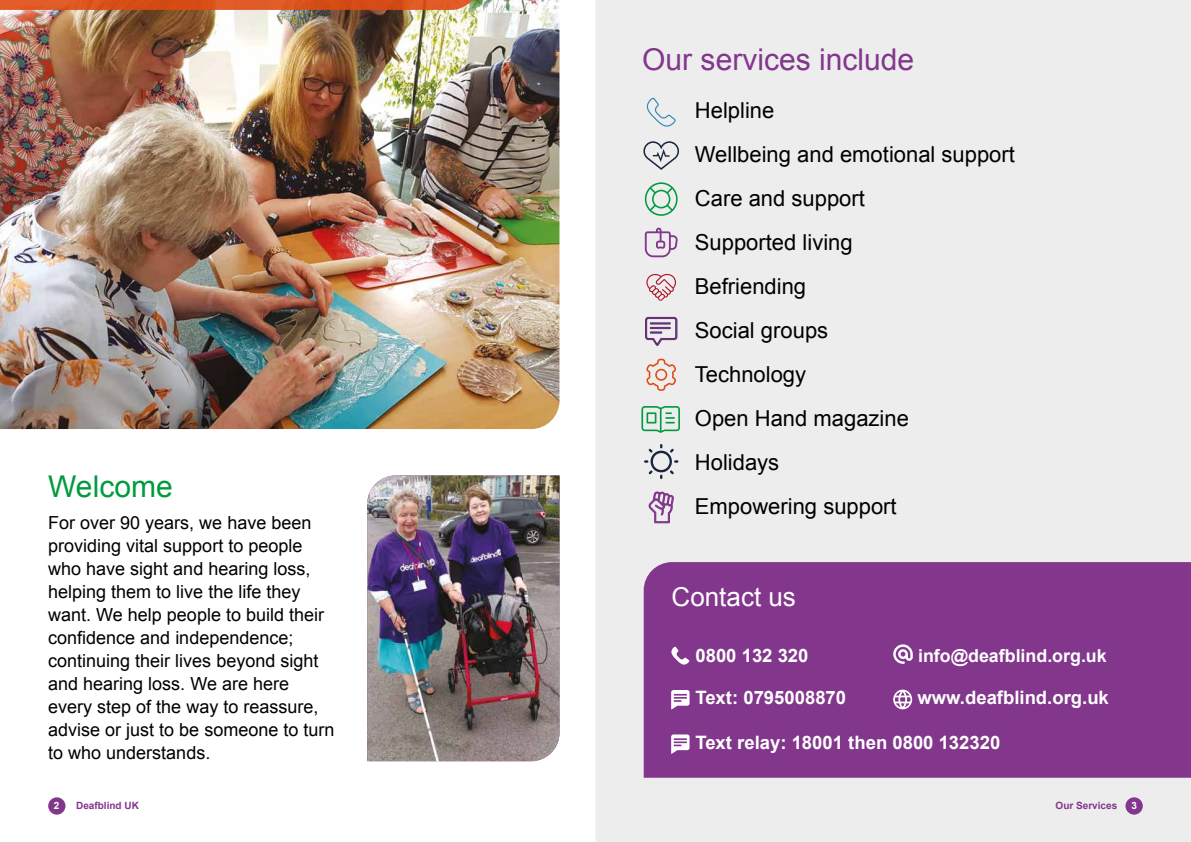
<style>
.page{position:relative;width:1191px;height:842px;background:#fff}
.page>*{position:absolute;margin:0;border:0;box-sizing:border-box;transform-origin:0 0}
.t1{font:30px "Arial";color:#82368c}
.t2{font:30px "Arial";color:#009b3e}
.t3{font:26px "Arial";color:#fff}
.t4{font:22px/44px "Arial";color:#000}
.t5{font:700 18.5px "Arial";color:#fff}
.t6{font:18px/23px "Arial";color:#000}
.t7{font:700 17.8px "Arial";color:#fff}
.t8{font:700 10px "Arial";color:#82368c}
.t9{font:700 10px "Arial";color:#fff}
</style>
<div class="page">
<div style="left:596px;top:0;width:595px;height:842px;background:#ededed"></div>
<img style="left:0;top:0;width:559px;height:429px">
<div style="left:643px;top:562px;width:548px;height:216px;background:#82368c"></div>
<svg style="left:670px;top:646px;width:19px;height:20px"></svg>
<svg style="left:893px;top:644px;width:19px;height:20px"></svg>
<svg style="left:671px;top:734px;width:18px;height:20px"></svg>
<svg style="left:671px;top:690px;width:18px;height:19px"></svg>
<svg style="left:893px;top:690px;width:19px;height:19px"></svg>
<svg style="left:0;top:0;width:479px;height:10px;background:#d85621"></svg>
<svg style="left:646px;top:273px;width:30px;height:28px"></svg>
<svg style="left:643px;top:98px;width:33px;height:30px"></svg>
<svg style="left:646px;top:359px;width:30px;height:32px"></svg>
<svg style="left:645px;top:317px;width:32px;height:28px"></svg>
<svg style="left:645px;top:228px;width:33px;height:29px"></svg>
<svg style="left:644px;top:444px;width:34px;height:35px"></svg>
<svg style="left:641px;top:406px;width:39px;height:27px"></svg>
<svg style="left:643px;top:182px;width:34px;height:34px"></svg>
<svg style="left:643px;top:141px;width:36px;height:29px"></svg>
<div style="left:48px;top:797px;width:17px;height:18px;background:#82368c;border-radius:50%"></div>
<div style="left:1125px;top:797px;width:17px;height:18px;background:#82368c;border-radius:50%"></div>
<img style="left:367px;top:475px;width:192px;height:286px">
<svg style="left:648px;top:491px;width:26px;height:32px"></svg>
<h1 class="t2" style="left:48px;top:467px;width:126px">Welcome</h1>
<p class="t6" style="left:48px;top:511px;width:288px">For over 90 years, we have been providing vital support to people who have sight and hearing loss, helping them to live the life they want. We help people to build their confidence and independence; continuing their lives beyond sight and hearing loss. We are here every step of the way to reassure, advise or just to be someone to turn to who understands.</p>
<h1 class="t1" style="left:642px;top:40px;width:273px">Our services include</h1>
<p class="t4" style="left:695px;top:88px;width:321px">Helpline<br>Wellbeing and emotional support<br>Care and support<br>Supported living<br>Befriending<br>Social groups<br>Technology<br>Open Hand magazine<br>Holidays<br>Empowering support</p>
<h2 class="t3" style="left:671px;top:579px;width:126px">Contact us</h2>
<p class="t5" style="left:695px;top:644px;width:115px">0800 132 320</p>
<p class="t7" style="left:918px;top:644px;width:190px">info@deafblind.org.uk</p>
<p class="t5" style="left:695px;top:686px;width:152px">Text: 0795008870</p>
<p class="t5" style="left:917px;top:686px;width:193px">www.deafblind.org.uk</p>
<p class="t5" style="left:695px;top:730px;width:306px">Text relay: 18001 then 0800 132320</p>
<p class="t9" style="left:54px;top:799px;width:7px">2</p>
<p class="t8" style="left:76px;top:799px;width:64px">Deafblind UK</p>
<p class="t8" style="left:1055px;top:799px;width:63px">Our Services</p>
<p class="t9" style="left:1131px;top:799px;width:7px">3</p>
</div>
